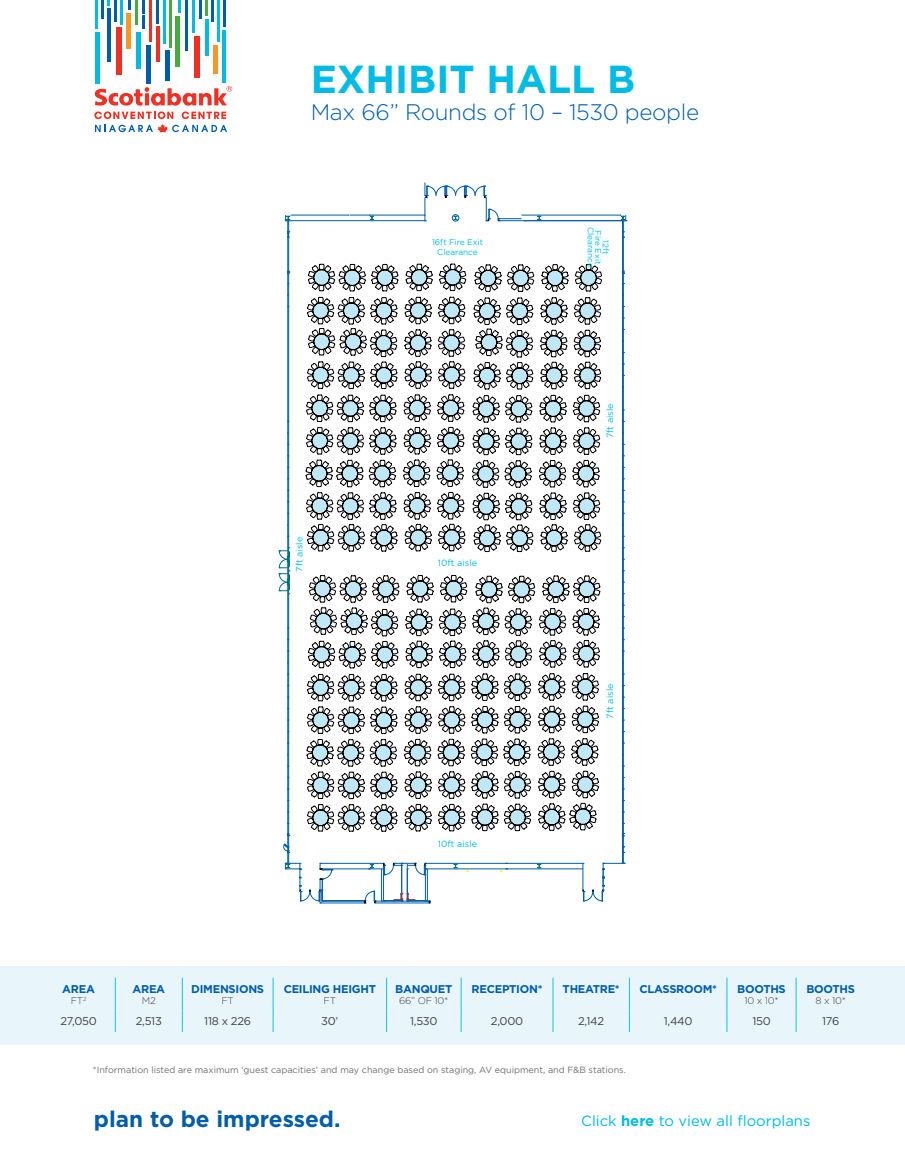
<style>
.page{position:relative;width:905px;height:1175px;background:#fff}
.page>*{position:absolute;margin:0;border:0;box-sizing:border-box;transform-origin:0 0}
.t1{font:700 39px "Gotham";color:#00bce4}
.t2{font:300 22.5px "Gotham";letter-spacing:-.015em;color:#005daa}
.t3{font:700 22.5px "Gotham";color:#005daa}
.t4{font:14.7px "Gotham";color:#00bce4}
.t5{font:700 11.25px "Gotham";letter-spacing:-.025em;color:#005daa}
.t6{font:11.25px "Gotham";letter-spacing:-.025em;color:#414042}
.t7{font:300 9.75px "Gotham";letter-spacing:-.025em;color:#414042}
.t8{font:9px "Gotham";color:#6d6e71}
.t9{font:9px "Gotham";color:#00bce4}
.t10{font:8.25px/7.5px "Gotham";color:#00bce4;text-align:center}
.s1{font-weight:700}
</style>
<div class="page">
<div style="left:0;top:966px;width:904px;height:78px;background:#e8f6fb"></div>
<div style="left:95px;top:32px;width:5px;height:51px;background:#00bce4"></div>
<hr style="left:95px;top:0;width:2px;height:28px;background:#00bce4">
<hr style="left:120px;top:0;width:3px;height:25px;background:#00bce4">
<hr style="left:135px;top:0;width:3px;height:25px;background:#49aa42">
<hr style="left:149px;top:0;width:3px;height:42px;background:#ee3124">
<hr style="left:163px;top:0;width:3px;height:44px;background:#00bce4">
<svg style="left:178px;top:0;width:2px;height:13px"></svg>
<svg style="left:101px;top:0;width:8px;height:18px"></svg>
<hr style="left:114px;top:0;width:3px;height:22px;background:#005daa">
<hr style="left:156px;top:0;width:3px;height:23px;background:#005daa">
<hr style="left:169px;top:0;width:3px;height:47px;background:#49aa42">
<svg style="left:128px;top:0;width:3px;height:10px"></svg>
<hr style="left:193px;top:0;width:2px;height:33px;background:#00bce4">
<hr style="left:217px;top:0;width:2px;height:42px;background:#00bce4">
<hr style="left:205px;top:0;width:3px;height:16px;background:#49aa42">
<hr style="left:199px;top:0;width:3px;height:18px;background:#005daa">
<hr style="left:211px;top:0;width:3px;height:22px;background:#005daa">
<hr style="left:224px;top:0;width:2px;height:27px;background:#005daa">
<svg style="left:142px;top:0;width:3px;height:29px"></svg>
<hr style="left:107px;top:8px;width:4px;height:54px;background:#005daa">
<div style="left:116px;top:28px;width:5px;height:47px;background:#ee3124"></div>
<div style="left:126px;top:13px;width:5px;height:36px;background:#f89728"></div>
<hr style="left:136px;top:32px;width:4px;height:37px;background:#00bce4">
<hr style="left:146px;top:45px;width:4px;height:38px;background:#005daa">
<hr style="left:156px;top:26px;width:4px;height:36px;background:#ee3124">
<hr style="left:166px;top:50px;width:4px;height:31px;background:#005daa">
<div style="left:175px;top:16px;width:5px;height:50px;background:#49aa42"></div>
<hr style="left:185px;top:0;width:3px;height:51px;background:#005daa">
<div style="left:194px;top:36px;width:6px;height:41px;background:#ee3124"></div>
<hr style="left:205px;top:19px;width:4px;height:37px;background:#00bce4">
<div style="left:213px;top:45px;width:5px;height:28px;background:#f89728"></div>
<hr style="left:223px;top:30px;width:3px;height:53px;background:#00bce4">
<svg style="left:94px;top:86px;width:138px;height:46px"></svg>
<hr style="left:115px;top:977px;width:1px;height:33px;background:#15c1e6">
<hr style="left:182px;top:977px;width:1px;height:33px;background:#15c1e6">
<hr style="left:273px;top:977px;width:1px;height:33px;background:#15c1e6">
<hr style="left:386px;top:977px;width:1px;height:33px;background:#15c1e6">
<hr style="left:461px;top:977px;width:1px;height:33px;background:#15c1e6">
<hr style="left:552px;top:977px;width:1px;height:33px;background:#15c1e6">
<hr style="left:629px;top:977px;width:1px;height:33px;background:#15c1e6">
<hr style="left:726px;top:977px;width:1px;height:33px;background:#15c1e6">
<hr style="left:795px;top:977px;width:1px;height:33px;background:#15c1e6">
<svg style="left:115px;top:1010px;width:1px;height:22px"></svg>
<svg style="left:182px;top:1010px;width:1px;height:22px"></svg>
<svg style="left:273px;top:1010px;width:1px;height:22px"></svg>
<svg style="left:386px;top:1010px;width:1px;height:22px"></svg>
<svg style="left:461px;top:1010px;width:1px;height:22px"></svg>
<svg style="left:552px;top:1010px;width:1px;height:22px"></svg>
<svg style="left:629px;top:1010px;width:1px;height:22px"></svg>
<svg style="left:726px;top:1010px;width:1px;height:22px"></svg>
<svg style="left:795px;top:1010px;width:1px;height:22px"></svg>
<hr style="left:290px;top:215px;width:59px;height:1px;background:#005daa">
<hr style="left:369px;top:215px;width:56px;height:1px;background:#005daa">
<hr style="left:521px;top:215px;width:99px;height:1px;background:#005daa">
<svg style="left:348px;top:215px;width:22px;height:1px"></svg>
<hr style="left:498px;top:220px;width:125px;height:1px;background:#005daa">
<svg style="left:424px;top:182px;width:97px;height:39px"></svg>
<hr style="left:288px;top:237px;width:1px;height:35px;background:#005daa">
<hr style="left:287px;top:237px;width:1px;height:35px;background:#005daa">
<svg style="left:285px;top:215px;width:5px;height:23px"></svg>
<hr style="left:622px;top:237px;width:1px;height:35px;background:#005daa">
<hr style="left:623px;top:237px;width:1px;height:35px;background:#005daa">
<svg style="left:620px;top:215px;width:6px;height:23px"></svg>
<svg style="left:279px;top:263px;width:346px;height:640px"></svg>
<h1 class="t1" style="left:311px;top:53px;width:326px">EXHIBIT HALL B</h1>
<h2 class="t2" style="left:311px;top:98px;width:390px">Max 66” Rounds of 10 – 1530 people</h2>
<p class="t10" style="left:432px;top:237px;width:52px;line-height:9.9px">16ft Fire Exit<br>Clearance</p>
<p class="t10" style="left:609px;top:227px;width:42px;rotate:90deg">12ft<br>Fire Exit<br>Clearance</p>
<p class="t9" style="left:293px;top:572px;width:36px;rotate:-90deg">7ft aisle</p>
<p class="t9" style="left:438px;top:557px;width:41px">10ft aisle</p>
<p class="t9" style="left:438px;top:838px;width:41px">10ft aisle</p>
<p class="t9" style="left:604px;top:438px;width:36px;rotate:-90deg">7ft aisle</p>
<p class="t9" style="left:604px;top:718px;width:36px;rotate:-90deg">7ft aisle</p>
<p class="t5" style="left:62px;top:981px;width:34px">AREA</p>
<p class="t7" style="left:71px;top:994px;width:17px">FT<sup>2</sup></p>
<p class="t5" style="left:132px;top:981px;width:34px">AREA</p>
<p class="t7" style="left:142px;top:994px;width:15px">M2</p>
<p class="t5" style="left:191px;top:981px;width:74px">DIMENSIONS</p>
<p class="t7" style="left:221px;top:994px;width:14px">FT</p>
<p class="t5" style="left:284px;top:981px;width:94px">CEILING HEIGHT</p>
<p class="t7" style="left:323px;top:994px;width:14px">FT</p>
<p class="t5" style="left:395px;top:981px;width:59px">BANQUET</p>
<p class="t7" style="left:399px;top:994px;width:51px">66” OF 10*</p>
<p class="t5" style="left:471px;top:981px;width:72px">RECEPTION*</p>
<p class="t5" style="left:562px;top:981px;width:59px">THEATRE*</p>
<p class="t5" style="left:639px;top:981px;width:79px">CLASSROOM*</p>
<p class="t5" style="left:737px;top:981px;width:50px">BOOTHS</p>
<p class="t7" style="left:744px;top:994px;width:36px">10 x 10*</p>
<p class="t5" style="left:806px;top:981px;width:50px">BOOTHS</p>
<p class="t7" style="left:815px;top:994px;width:32px">8 x 10*</p>
<p class="t6" style="left:60px;top:1014px;width:38px">27,050</p>
<p class="t6" style="left:136px;top:1014px;width:28px">2,513</p>
<p class="t6" style="left:204px;top:1014px;width:48px">118 x 226</p>
<p class="t6" style="left:321px;top:1014px;width:19px">30’</p>
<p class="t6" style="left:410px;top:1014px;width:29px">1,530</p>
<p class="t6" style="left:491px;top:1014px;width:34px">2,000</p>
<p class="t6" style="left:578px;top:1014px;width:28px">2,142</p>
<p class="t6" style="left:663px;top:1014px;width:30px">1,440</p>
<p class="t6" style="left:752px;top:1014px;width:20px">150</p>
<p class="t6" style="left:822px;top:1014px;width:19px">176</p>
<p class="t8" style="left:93px;top:1063px;width:534px">*Information listed are maximum ‘guest capacities’ and may change based on staging, AV equipment, and F&amp;B stations.</p>
<h2 class="t3" style="left:94px;top:1103px;width:248px">plan to be impressed.</h2>
<h3 class="t4" style="left:581px;top:1111px;width:231px">Click <span class="s1">here</span> to view all floorplans</h3>
</div>
